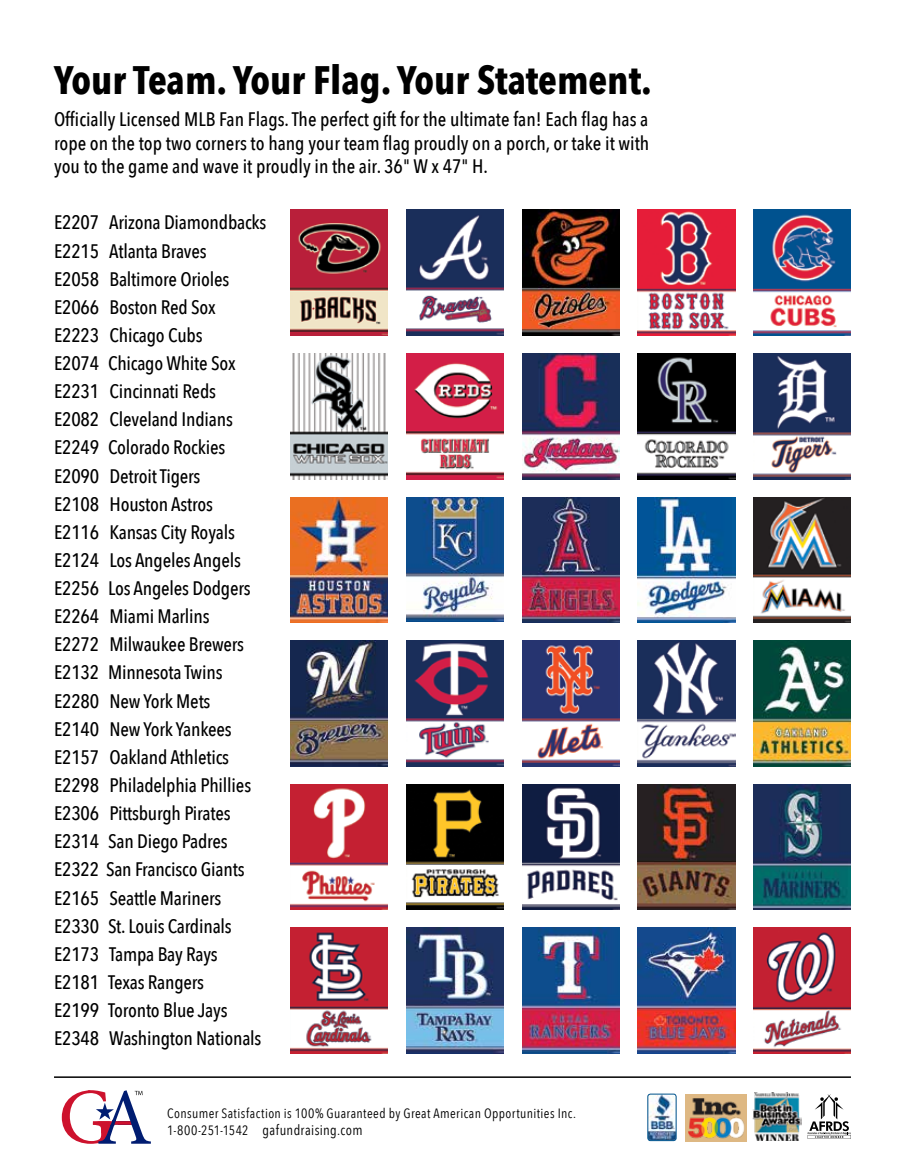
<style>
.page{position:relative;width:905px;height:1175px;background:#fff}
.page>*{position:absolute;margin:0;border:0;box-sizing:border-box;transform-origin:0 0}
.t1{font:80.25px "Minion Pro";color:#001c71}
.t2{font:700 39.6px "Avenir Next Condensed";color:#000}
.t3{font:500 19.5px/28px "Avenir Next Condensed";letter-spacing:-.01em;color:#000}
.t4{font:14.25px "Avenir Next Condensed";letter-spacing:.025em;color:#000}
.t5{font:13.5px "Avenir Next Condensed";letter-spacing:.03em;color:#000}
.s1{font-size:13.5px}
</style>
<div class="page">
<img style="left:290px;top:210px;width:97px;height:125px">
<img style="left:406px;top:210px;width:97px;height:125px">
<img style="left:522px;top:210px;width:97px;height:125px">
<img style="left:638px;top:210px;width:97px;height:125px">
<img style="left:753px;top:210px;width:97px;height:125px">
<img style="left:290px;top:353px;width:97px;height:126px">
<img style="left:406px;top:353px;width:97px;height:126px">
<img style="left:522px;top:353px;width:97px;height:126px">
<img style="left:638px;top:353px;width:97px;height:126px">
<img style="left:753px;top:353px;width:97px;height:126px">
<img style="left:290px;top:497px;width:97px;height:125px">
<img style="left:406px;top:497px;width:97px;height:124px">
<img style="left:522px;top:497px;width:97px;height:125px">
<img style="left:638px;top:497px;width:97px;height:125px">
<img style="left:753px;top:497px;width:97px;height:125px">
<img style="left:290px;top:640px;width:97px;height:126px">
<img style="left:406px;top:640px;width:97px;height:126px">
<img style="left:522px;top:640px;width:97px;height:126px">
<img style="left:638px;top:640px;width:97px;height:126px">
<img style="left:753px;top:640px;width:97px;height:126px">
<img style="left:290px;top:784px;width:97px;height:125px">
<img style="left:406px;top:784px;width:97px;height:125px">
<img style="left:522px;top:784px;width:97px;height:125px">
<img style="left:638px;top:784px;width:97px;height:125px">
<img style="left:753px;top:784px;width:97px;height:125px">
<img style="left:290px;top:927px;width:97px;height:126px">
<img style="left:406px;top:927px;width:97px;height:126px">
<img style="left:522px;top:927px;width:97px;height:126px">
<img style="left:638px;top:927px;width:97px;height:126px">
<img style="left:753px;top:927px;width:97px;height:126px">
<svg style="left:62px;top:1090px;width:80px;height:53px"></svg>
<img style="left:647px;top:1094px;width:29px;height:46px">
<div style="left:647px;top:1094px;width:29px;height:46px;border:1px solid #00548d;border-radius:3px"></div>
<div style="left:684px;top:1094px;width:62px;height:47px;background:#deb883"></div>
<img style="left:688px;top:1098px;width:57px;height:41px">
<img style="left:752px;top:1093px;width:49px;height:47px">
<svg style="left:807px;top:1094px;width:43px;height:44px"></svg>
<hr style="left:54px;top:1076px;width:796px;height:1px;background:#000">
<h2 class="t2" style="left:54px;top:55px;width:599px">Your Team. Your Flag. Your Statement.</h2>
<p class="t3" style="left:54px;top:107px;width:596px;line-height:23.5px;text-align:justify">Officially Licensed MLB Fan Flags. The perfect gift for the ultimate fan! Each flag has a rope on the top two corners to hang your team flag proudly on a porch, or take it with you to the game and wave it proudly in the air. 36" W x 47" H.</p>
<p class="t3" style="left:54px;top:208px;width:214px">E2207 Arizona Diamondbacks<br>E2215 Atlanta Braves<br>E2058 Baltimore Orioles<br>E2066 Boston Red Sox<br>E2223 Chicago Cubs<br>E2074 Chicago White Sox<br>E2231 Cincinnati Reds<br>E2082 Cleveland Indians<br>E2249 Colorado Rockies<br>E2090 Detroit Tigers<br>E2108 Houston Astros<br>E2116 Kansas City Royals<br>E2124 Los Angeles Angels<br>E2256 Los Angeles Dodgers<br>E2264 Miami Marlins<br>E2272 Milwaukee Brewers<br>E2132 Minnesota Twins<br>E2280 New York Mets<br>E2140 New York Yankees<br>E2157 Oakland Athletics<br>E2298 Philadelphia Phillies<br>E2306 Pittsburgh Pirates<br>E2314 San Diego Padres<br>E2322 San Francisco Giants<br>E2165 Seattle Mariners<br>E2330 St. Louis Cardinals<br>E2173 Tampa Bay Rays<br>E2181 Texas Rangers<br>E2199 Toronto Blue Jays<br>E2348 Washington Nationals</p>
<h1 class="t1" style="left:97px;top:1064px;width:57px">A</h1>
<p class="t5" style="left:167px;top:1101px;width:410px">Consumer Satisfaction is 100% Guaranteed by Great American Opportunities Inc.</p>
<p class="t4" style="left:167px;top:1118px;width:197px"><span class="s1">1-800-251-1542</span> gafundraising.com</p>
</div>
